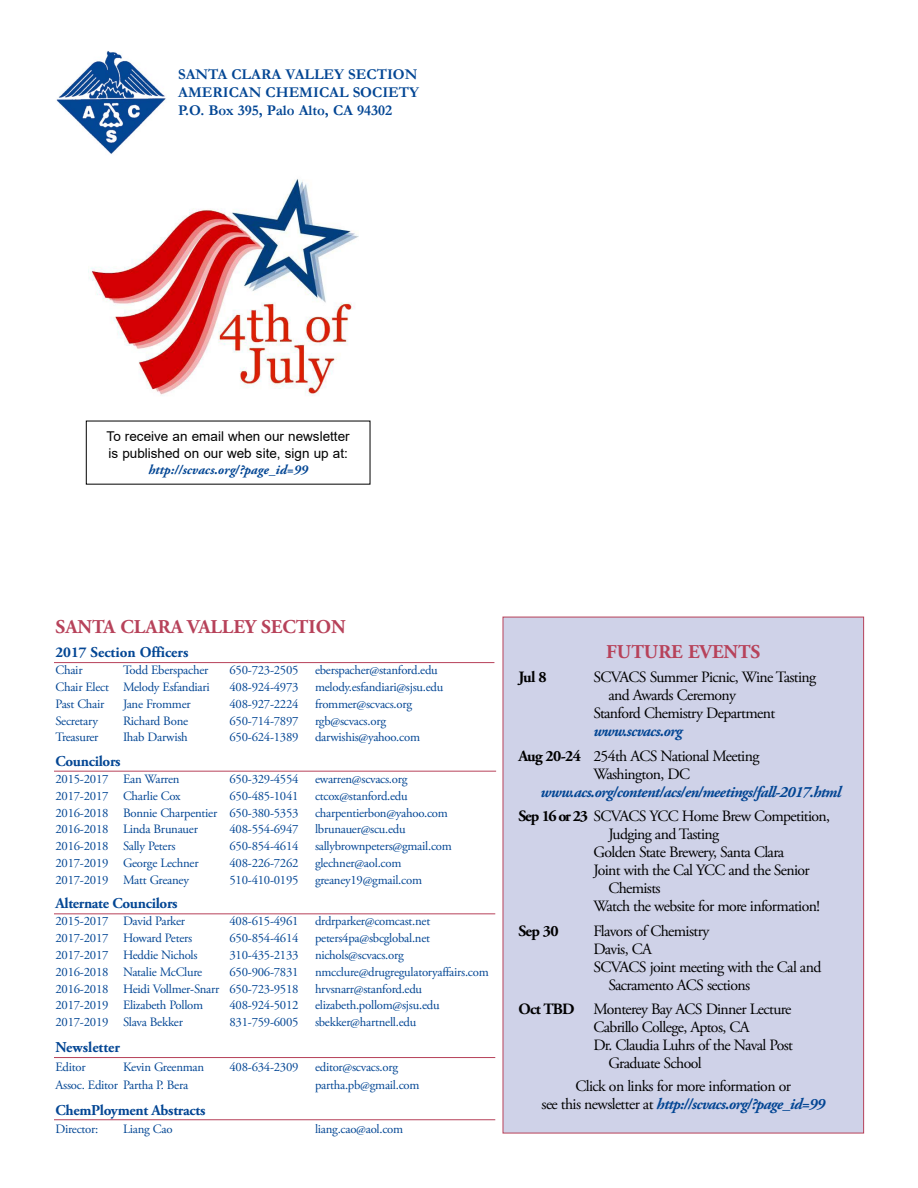
<style>
.page{position:relative;width:918px;height:1188px;background:#fff}
.page>*{position:absolute;margin:0;border:0;box-sizing:border-box;transform-origin:0 0}
.t1{font:700 19.5px "Adobe Garamond Pro";color:#b7425a}
.t2{font:15.75px/24.5px "Adobe Garamond Pro";letter-spacing:-.04em;color:#000;text-align:center}
.t3{font:italic 700 15.75px/24.5px "Adobe Garamond Pro";letter-spacing:-.04em;color:#034694}
.t4{font:700 15.75px "Adobe Garamond Pro";letter-spacing:-.04em;color:#000}
.t5{font:700 15px/18px "Garamond";color:#034694;text-align:justify}
.t6{font:700 15px "Adobe Garamond Pro";letter-spacing:-.02em;color:#034694}
.t7{font:700 15px "Adobe Garamond Pro";color:#034694}
.t8{font:13.5px/16.2px "Arial";color:#000}
.t9{font:italic 700 13.5px "Adobe Garamond Pro";color:#034694}
.t10{font:12.75px "Adobe Garamond Pro";letter-spacing:-.02em;color:#034694}
.s1{font-weight:700;font-style:italic;color:#034694}
.s2{font-weight:700}
.s3{font-style:normal;color:#000}
.s4{font-weight:400;font-style:normal;color:#000}
</style>
<div class="page">
<img style="left:88px;top:179px;width:270px;height:242px">
<div style="left:503px;top:617px;width:361px;height:516px;background:#cfd2e8"></div>
<img style="left:56px;top:51px;width:110px;height:103px">
<hr style="left:54px;top:1119px;width:441px;height:1px;background:#b7425a">
<hr style="left:54px;top:662px;width:440px;height:1px;background:#b7425a">
<hr style="left:54px;top:771px;width:442px;height:1px;background:#b7425a">
<hr style="left:54px;top:914px;width:441px;height:1px;background:#b7425a">
<hr style="left:54px;top:1057px;width:441px;height:1px;background:#b7425a">
<p class="t5" style="left:178px;top:66px;width:242px">SANTA CLARA VALLEY SECTION AMERICAN CHEMICAL SOCIETY P.O. Box 395, Palo Alto, CA 94302</p>
<p class="t8" style="left:107px;top:428px;width:245px">To receive an email when our newsletter is published on our web site, sign up at:</p>
<p class="t9" style="left:148px;top:462px;width:161px">http://scvacs.org/?page_id=99</p>
<h1 class="t1" style="left:56px;top:615px;width:292px">SANTA CLARA VALLEY SECTION</h1>
<p class="t7" style="left:56px;top:644px;width:135px">2017 Section Officers</p>
<p class="t10" style="left:56px;top:663px;width:29px">Chair</p>
<p class="t10" style="left:123px;top:663px;width:87px">Todd Eberspacher</p>
<p class="t10" style="left:230px;top:663px;width:71px">650-723-2505</p>
<p class="t10" style="left:315px;top:663px;width:124px">eberspacher@stanford.edu</p>
<p class="t10" style="left:56px;top:679px;width:156px">Chair Elect Melody Esfandiari</p>
<p class="t10" style="left:230px;top:679px;width:71px">408-924-4973</p>
<p class="t10" style="left:315px;top:679px;width:130px">melody.esfandiari@sjsu.edu</p>
<p class="t10" style="left:56px;top:696px;width:50px">Past Chair</p>
<p class="t10" style="left:123px;top:696px;width:69px">Jane Frommer</p>
<p class="t10" style="left:230px;top:696px;width:71px">408-927-2224</p>
<p class="t10" style="left:315px;top:696px;width:99px">frommer@scvacs.org</p>
<p class="t10" style="left:56px;top:713px;width:44px">Secretary</p>
<p class="t10" style="left:123px;top:713px;width:67px">Richard Bone</p>
<p class="t10" style="left:230px;top:713px;width:71px">650-714-7897</p>
<p class="t10" style="left:315px;top:713px;width:73px">rgb@scvacs.org</p>
<p class="t10" style="left:56px;top:730px;width:45px">Treasurer</p>
<p class="t10" style="left:123px;top:730px;width:66px">Ihab Darwish</p>
<p class="t10" style="left:230px;top:730px;width:71px">650-624-1389</p>
<p class="t10" style="left:315px;top:730px;width:107px">darwishis@yahoo.com</p>
<p class="t6" style="left:56px;top:753px;width:67px">Councilors</p>
<p class="t10" style="left:56px;top:771px;width:126px">2015-2017 Ean Warren</p>
<p class="t10" style="left:230px;top:771px;width:71px">650-329-4554</p>
<p class="t10" style="left:315px;top:771px;width:94px">ewarren@scvacs.org</p>
<p class="t10" style="left:56px;top:788px;width:127px">2017-2017 Charlie Cox</p>
<p class="t10" style="left:230px;top:788px;width:71px">650-485-1041</p>
<p class="t10" style="left:315px;top:788px;width:94px">ctcox@stanford.edu</p>
<p class="t10" style="left:56px;top:805px;width:245px">2016-2018 Bonnie Charpentier 650-380-5353</p>
<p class="t10" style="left:315px;top:805px;width:134px">charpentierbon@yahoo.com</p>
<p class="t10" style="left:56px;top:822px;width:144px">2016-2018 Linda Brunauer</p>
<p class="t10" style="left:230px;top:822px;width:71px">408-554-6947</p>
<p class="t10" style="left:315px;top:822px;width:92px">lbrunauer@scu.edu</p>
<p class="t10" style="left:56px;top:839px;width:121px">2016-2018 Sally Peters</p>
<p class="t10" style="left:230px;top:839px;width:71px">650-854-4614</p>
<p class="t10" style="left:315px;top:839px;width:138px">sallybrownpeters@gmail.com</p>
<p class="t10" style="left:56px;top:855px;width:145px">2017-2019 George Lechner</p>
<p class="t10" style="left:230px;top:855px;width:71px">408-226-7262</p>
<p class="t10" style="left:315px;top:855px;width:88px">glechner@aol.com</p>
<p class="t10" style="left:56px;top:872px;width:135px">2017-2019 Matt Greaney</p>
<p class="t10" style="left:230px;top:872px;width:71px">510-410-0195</p>
<p class="t10" style="left:315px;top:872px;width:109px">greaney19@gmail.com</p>
<p class="t6" style="left:56px;top:895px;width:124px">Alternate Councilors</p>
<p class="t10" style="left:56px;top:914px;width:131px">2015-2017 David Parker</p>
<p class="t10" style="left:230px;top:914px;width:71px">408-615-4961</p>
<p class="t10" style="left:315px;top:914px;width:117px">drdrparker@comcast.net</p>
<p class="t10" style="left:56px;top:930px;width:138px">2017-2017 Howard Peters</p>
<p class="t10" style="left:230px;top:930px;width:71px">650-854-4614</p>
<p class="t10" style="left:315px;top:930px;width:117px">peters4pa@sbcglobal.net</p>
<p class="t10" style="left:56px;top:947px;width:144px">2017-2017 Heddie Nichols</p>
<p class="t10" style="left:230px;top:947px;width:71px">310-435-2133</p>
<p class="t10" style="left:315px;top:947px;width:90px">nichols@scvacs.org</p>
<p class="t10" style="left:56px;top:964px;width:148px">2016-2018 Natalie McClure</p>
<p class="t10" style="left:230px;top:964px;width:71px">650-906-7831</p>
<p class="t10" style="left:315px;top:964px;width:175px">nmcclure@drugregulatoryaffairs.com</p>
<p class="t10" style="left:56px;top:981px;width:245px">2016-2018 Heidi Vollmer-Snarr 650-723-9518</p>
<p class="t10" style="left:315px;top:981px;width:109px">hrvsnarr@stanford.edu</p>
<p class="t10" style="left:56px;top:998px;width:149px">2017-2019 Elizabeth Pollom</p>
<p class="t10" style="left:230px;top:998px;width:71px">408-924-5012</p>
<p class="t10" style="left:315px;top:998px;width:126px">elizabeth.pollom@sjsu.edu</p>
<p class="t10" style="left:56px;top:1014px;width:129px">2017-2019 Slava Bekker</p>
<p class="t10" style="left:230px;top:1014px;width:71px">831-759-6005</p>
<p class="t10" style="left:315px;top:1014px;width:103px">sbekker@hartnell.edu</p>
<p class="t7" style="left:56px;top:1039px;width:66px">Newsletter</p>
<p class="t10" style="left:56px;top:1059px;width:32px">Editor</p>
<p class="t10" style="left:123px;top:1059px;width:83px">Kevin Greenman</p>
<p class="t10" style="left:230px;top:1059px;width:71px">408-634-2309</p>
<p class="t10" style="left:315px;top:1059px;width:85px">editor@scvacs.org</p>
<p class="t10" style="left:56px;top:1077px;width:134px">Assoc. Editor Partha P. Bera</p>
<p class="t10" style="left:315px;top:1077px;width:106px">partha.pb@gmail.com</p>
<p class="t6" style="left:56px;top:1102px;width:151px">ChemPloyment Abstracts</p>
<p class="t10" style="left:56px;top:1122px;width:44px">Director:</p>
<p class="t10" style="left:123px;top:1122px;width:51px">Liang Cao</p>
<p class="t10" style="left:315px;top:1122px;width:90px">liang.cao@aol.com</p>
<h1 class="t1" style="left:606px;top:640px;width:156px">FUTURE EVENTS</h1>
<p class="t4" style="left:518px;top:668px;width:30px">Jul 8</p>
<p class="t2" style="left:593px;top:666px;width:224px">SCVACS Summer Picnic, Wine Tasting</p>
<p class="t2" style="left:608px;top:684px;width:129px">and Awards Ceremony</p>
<p class="t2" style="left:593px;top:702px;width:183px">Stanford Chemistry Department</p>
<p class="t2" style="left:518px;top:720px;width:243px"><span class="s1">www.scvacs.org<br></span><span class="s2">Aug 20-24</span> 254th ACS National Meeting</p>
<p class="t2" style="left:593px;top:762px;width:98px">Washington, DC</p>
<p class="t3" style="left:518px;top:780px;width:324px;text-indent:22px">www.acs.org/content/acs/en/meetings/fall-2017.html<br><span class="s3">Sep 16 or 23</span> <span class="s4">SCVACS YCC Home Brew Competition,</span></p>
<p class="t2" style="left:608px;top:823px;width:112px">Judging and Tasting</p>
<p class="t2" style="left:593px;top:841px;width:192px">Golden State Brewery, Santa Clara</p>
<p class="t2" style="left:593px;top:859px;width:218px">Joint with the Cal YCC and the Senior</p>
<p class="t2" style="left:608px;top:877px;width:54px">Chemists</p>
<p class="t2" style="left:593px;top:895px;width:228px">Watch the website for more information!</p>
<p class="t4" style="left:518px;top:922px;width:42px">Sep 30</p>
<p class="t2" style="left:593px;top:919px;width:118px">Flavors of Chemistry</p>
<p class="t2" style="left:593px;top:937px;width:60px">Davis, CA</p>
<p class="t2" style="left:593px;top:955px;width:229px">SCVACS joint meeting with the Cal and</p>
<p class="t2" style="left:608px;top:973px;width:143px">Sacramento ACS sections</p>
<p class="t2" style="left:518px;top:998px;width:275px"><span class="s2">Oct TBD</span> Monterey Bay ACS Dinner Lecture</p>
<p class="t2" style="left:593px;top:1016px;width:158px">Cabrillo College, Aptos, CA</p>
<p class="t2" style="left:593px;top:1034px;width:201px">Dr. Claudia Luhrs of the Naval Post</p>
<p class="t2" style="left:608px;top:1052px;width:95px">Graduate School</p>
<p class="t2" style="left:542px;top:1077px;width:285px;line-height:18px">Click on links for more information or<br>see this newsletter at <span class="s1">http://scvacs.org/?page_id=99</span></p>
</div>
